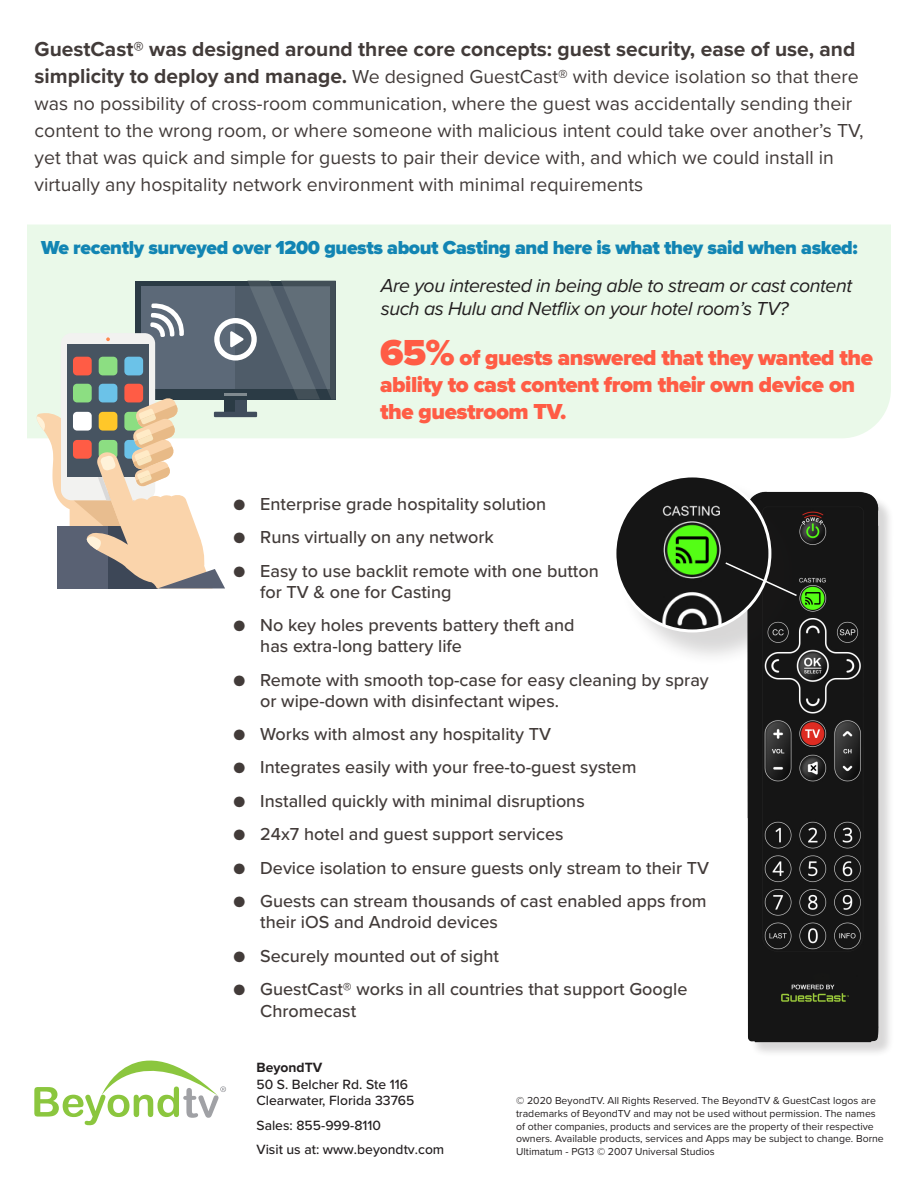
<style>
.page{position:relative;width:918px;height:1188px;background:#fff}
.page>*{position:absolute;margin:0;border:0;box-sizing:border-box;transform-origin:0 0}
.t1{font:900 22.5px/27px "Proxima Nova";letter-spacing:-.02em;color:#ff5c45}
.t2{font:700 21px "Proxima Nova";color:#423b39}
.t3{font:19.5px/27px "Proxima Nova";color:#423b39}
.t4{font:italic 19.5px/23.4px "Proxima Nova";letter-spacing:-.02em;color:#231f20}
.t5{font:900 19.5px "Proxima Nova";letter-spacing:-.02em;color:#1285b3}
.t6{font:500 18px/21px "Proxima Nova";color:#423b39}
.t7{font:500 13.95px/17px "Proxima Nova";color:#231f20}
.t8{font:10.5px/12.6px "Proxima Nova";color:#231f20}
.s1{font-weight:700;font-size:21px}
.s2{font-size:37.5px}
.s3{font-weight:700}
</style>
<div class="page">
<div style="left:27px;top:225px;width:864px;height:213px;background:#eaf9e9"></div>
<div style="left:749px;top:494px;width:146px;height:564px;background:#231f20;opacity:.18"></div>
<img style="left:747px;top:491px;width:137px;height:564px">
<div style="left:618px;top:479px;width:188px;height:188px;background:#231f20;opacity:.18"></div>
<img style="left:615px;top:476px;width:155px;height:155px;border-radius:77px">
<div style="left:613px;top:474px;width:158px;height:158px;border:3px solid #fff;border-radius:50%"></div>
<svg style="left:37px;top:281px;width:299px;height:307px"></svg>
<svg style="left:34px;top:1060px;width:192px;height:65px"></svg>
<svg style="left:724px;top:561px;width:74px;height:36px;background:#292929"></svg>
<p class="t2" style="left:35px;top:33px;width:822px">GuestCast® was designed around three core concepts: guest security, ease of use, and</p>
<p class="t3" style="left:35px;top:63px;width:831px"><span class="s1">simplicity to deploy and manage.</span> We designed GuestCast® with device isolation so that there was no possibility of cross-room communication, where the guest was accidentally sending their content to the wrong room, or where someone with malicious intent could take over another’s TV, yet that was quick and simple for guests to pair their device with, and which we could install in virtually any hospitality network environment with minimal requirements</p>
<p class="t5" style="left:41px;top:236px;width:818px">We recently surveyed over 1200 guests about Casting and here is what they said when asked:</p>
<p class="t4" style="left:381px;top:274px;width:473px">Are you interested in being able to stream or cast content such as Hulu and Netflix on your hotel room’s TV?</p>
<p class="t1" style="left:380px;top:346px;width:494px"><span class="s2">65%</span> of guests answered that they wanted the ability to cast content from their own device on the guestroom TV.</p>
<p class="t6" style="left:233px;top:494px;width:315px">● Enterprise grade hospitality solution</p>
<p class="t6" style="left:233px;top:527px;width:262px">● Runs virtually on any network</p>
<p class="t6" style="left:260px;top:561px;width:340px;text-indent:-27px">● Easy to use backlit remote with one button for TV &amp; one for Casting</p>
<p class="t6" style="left:260px;top:615px;width:316px;text-indent:-27px">● No key holes prevents battery theft and has extra-long battery life</p>
<p class="t6" style="left:260px;top:670px;width:450px;text-indent:-27px">● Remote with smooth top-case for easy cleaning by spray or wipe-down with disinfectant wipes.</p>
<p class="t6" style="left:233px;top:724px;width:319px">● Works with almost any hospitality TV</p>
<p class="t6" style="left:233px;top:757px;width:405px">● Integrates easily with your free-to-guest system</p>
<p class="t6" style="left:233px;top:791px;width:353px">● Installed quickly with minimal disruptions</p>
<p class="t6" style="left:233px;top:824px;width:332px">● 24x7 hotel and guest support services</p>
<p class="t6" style="left:233px;top:858px;width:477px">● Device isolation to ensure guests only stream to their TV</p>
<p class="t6" style="left:260px;top:891px;width:448px;text-indent:-27px">● Guests can stream thousands of cast enabled apps from their iOS and Android devices</p>
<p class="t6" style="left:233px;top:945px;width:267px">● Securely mounted out of sight</p>
<p class="t6" style="left:260px;top:979px;width:429px;line-height:21.6px;text-indent:-27px">● GuestCast® works in all countries that support Google<br>Chromecast</p>
<p class="t7" style="left:256px;top:1059px;width:160px"><span class="s3">BeyondTV<br></span>50 S. Belcher Rd. Ste 116<br>Clearwater, Florida 33765</p>
<p class="t7" style="left:256px;top:1114px;width:189px;line-height:24px">Sales: 855-999-8110<br>Visit us at: www.beyondtv.com</p>
<p class="t8" style="left:516px;top:1095px;width:369px">© 2020 BeyondTV. All Rights Reserved. The BeyondTV &amp; GuestCast logos are trademarks of BeyondTV and may not be used without permission. The names of other companies, products and services are the property of their respective owners. Available products, services and Apps may be subject to change. Borne Ultimatum - PG13 © 2007 Universal Studios</p>
</div>
